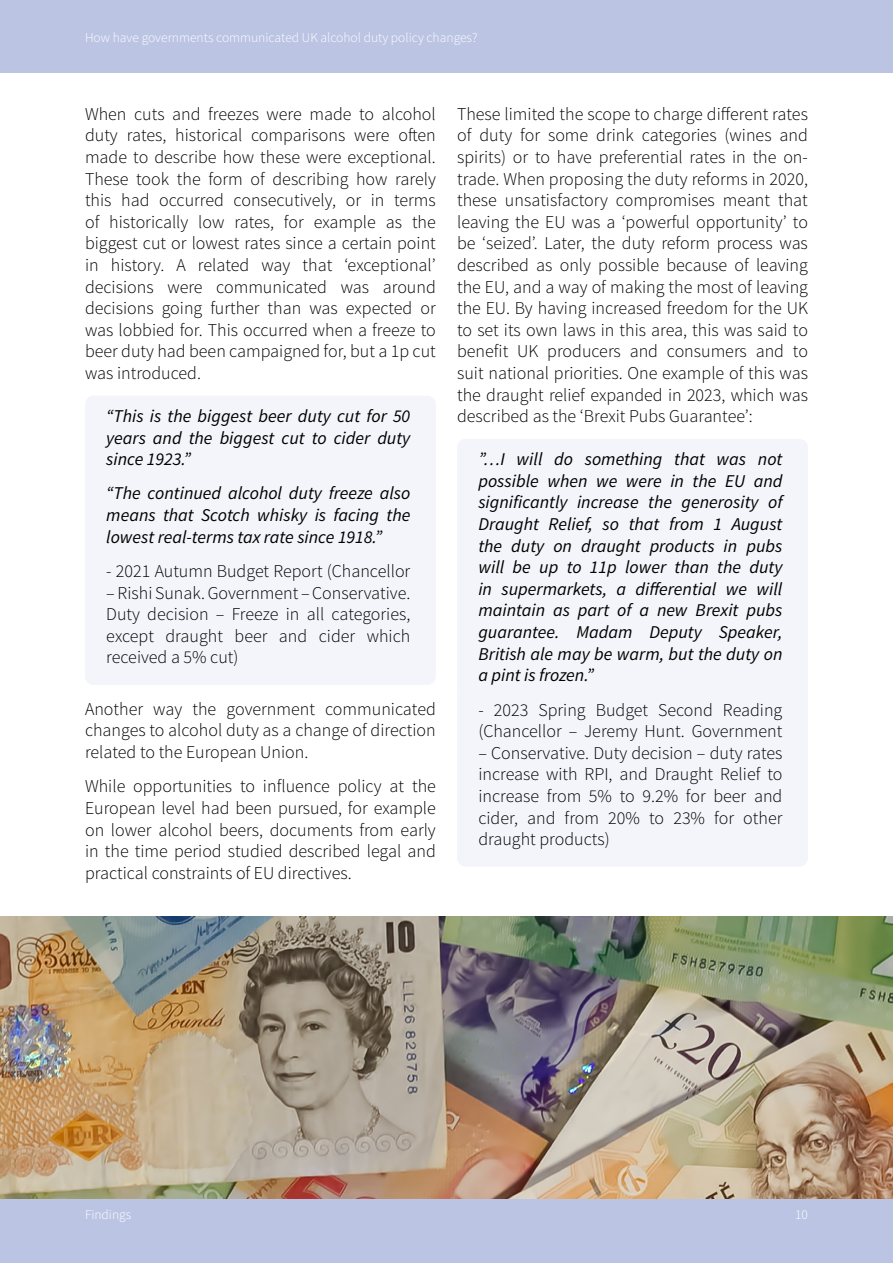
<style>
.page{position:relative;width:893px;height:1263px;background:#fff}
.page>*{position:absolute;margin:0;border:0;box-sizing:border-box;transform-origin:0 0}
.t1{font:300 18px/21.6px "Source Sans Pro";color:#000;text-align:justify}
.t2{font:italic 18px/21.6px "Source Sans Pro";color:#000;text-align:justify}
.t3{font:300 13.5px "Source Sans Pro";color:#fff}
</style>
<div class="page">
<div style="left:0;top:1197px;width:893px;height:66px;background:#bbc4e3"></div>
<div style="left:0;top:0;width:893px;height:72px;background:#bbc4e3"></div>
<div style="left:85px;top:396px;width:351px;height:91px;background:#f4f5fa;border-radius:9px"></div>
<div style="left:85px;top:473px;width:351px;height:91px;background:#f4f5fa;border-radius:9px"></div>
<div style="left:85px;top:551px;width:351px;height:134px;background:#f4f5fa;border-radius:9px"></div>
<div style="left:457px;top:439px;width:351px;height:264px;background:#f4f5fa;border-radius:9px"></div>
<div style="left:457px;top:689px;width:351px;height:178px;background:#f4f5fa;border-radius:9px"></div>
<img style="left:0;top:916px;width:893px;height:283px">
<p class="t3" style="left:85px;top:29px;width:394px">How have governments communicated UK alcohol duty policy changes?</p>
<p class="t1" style="left:85px;top:103px;width:352px">When cuts and freezes were made to alcohol duty rates, historical comparisons were often made to describe how these were exceptional.<br>These took the form of describing how rarely this had occurred consecutively, or in terms of historically low rates, for example as the biggest cut or lowest rates since a certain point in history. A related way that ‘exceptional’ decisions were communicated was around decisions going further than was expected or was lobbied for. This occurred when a freeze to beer duty had been campaigned for, but a 1p cut was introduced.</p>
<p class="t2" style="left:106px;top:405px;width:306px">“This is the biggest beer duty cut for 50 years and the biggest cut to cider duty since 1923.”</p>
<p class="t2" style="left:106px;top:483px;width:306px">“The continued alcohol duty freeze also means that Scotch whisky is facing the lowest real-terms tax rate since 1918.”</p>
<p class="t1" style="left:106px;top:560px;width:306px">- 2021 Autumn Budget Report (Chancellor</p>
<p class="t1" style="left:106px;top:582px;width:306px">– Rishi Sunak. Government – Conservative.<br>Duty decision – Freeze in all categories, except draught beer and cider which received a 5% cut)</p>
<p class="t1" style="left:85px;top:698px;width:352px">Another way the government communicated changes to alcohol duty as a change of direction related to the European Union.</p>
<p class="t1" style="left:85px;top:776px;width:352px">While opportunities to influence policy at the European level had been pursued, for example on lower alcohol beers, documents from early in the time period studied described legal and practical constraints of EU directives.</p>
<p class="t1" style="left:457px;top:103px;width:352px">These limited the scope to charge different rates of duty for some drink categories (wines and spirits) or to have preferential rates in the on&shy;trade. When proposing the duty reforms in 2020, these unsatisfactory compromises meant that leaving the EU was a ‘powerful opportunity’ to be ‘seized’. Later, the duty reform process was described as only possible because of leaving the EU, and a way of making the most of leaving the EU. By having increased freedom for the UK to set its own laws in this area, this was said to benefit UK producers and consumers and to suit national priorities. One example of this was the draught relief expanded in 2023, which was described as the ‘Brexit Pubs Guarantee’:</p>
<p class="t2" style="left:478px;top:448px;width:306px">”…I will do something that was not possible when we were in the EU and significantly increase the generosity of Draught Relief, so that from 1 August the duty on draught products in pubs will be up to 11p lower than the duty in supermarkets, a differential we will maintain as part of a new Brexit pubs guarantee. Madam Deputy Speaker, British ale may be warm, but the duty on a pint is frozen.”</p>
<p class="t1" style="left:478px;top:699px;width:306px">- 2023 Spring Budget Second Reading (Chancellor – Jeremy Hunt. Government</p>
<p class="t1" style="left:478px;top:742px;width:306px">– Conservative. Duty decision – duty rates increase with RPI, and Draught Relief to increase from 5% to 9.2% for beer and cider, and from 20% to 23% for other draught products)</p>
<p class="t3" style="left:85px;top:1206px;width:48px">Findings</p>
<p class="t3" style="left:795px;top:1206px;width:14px">10</p>
</div>
